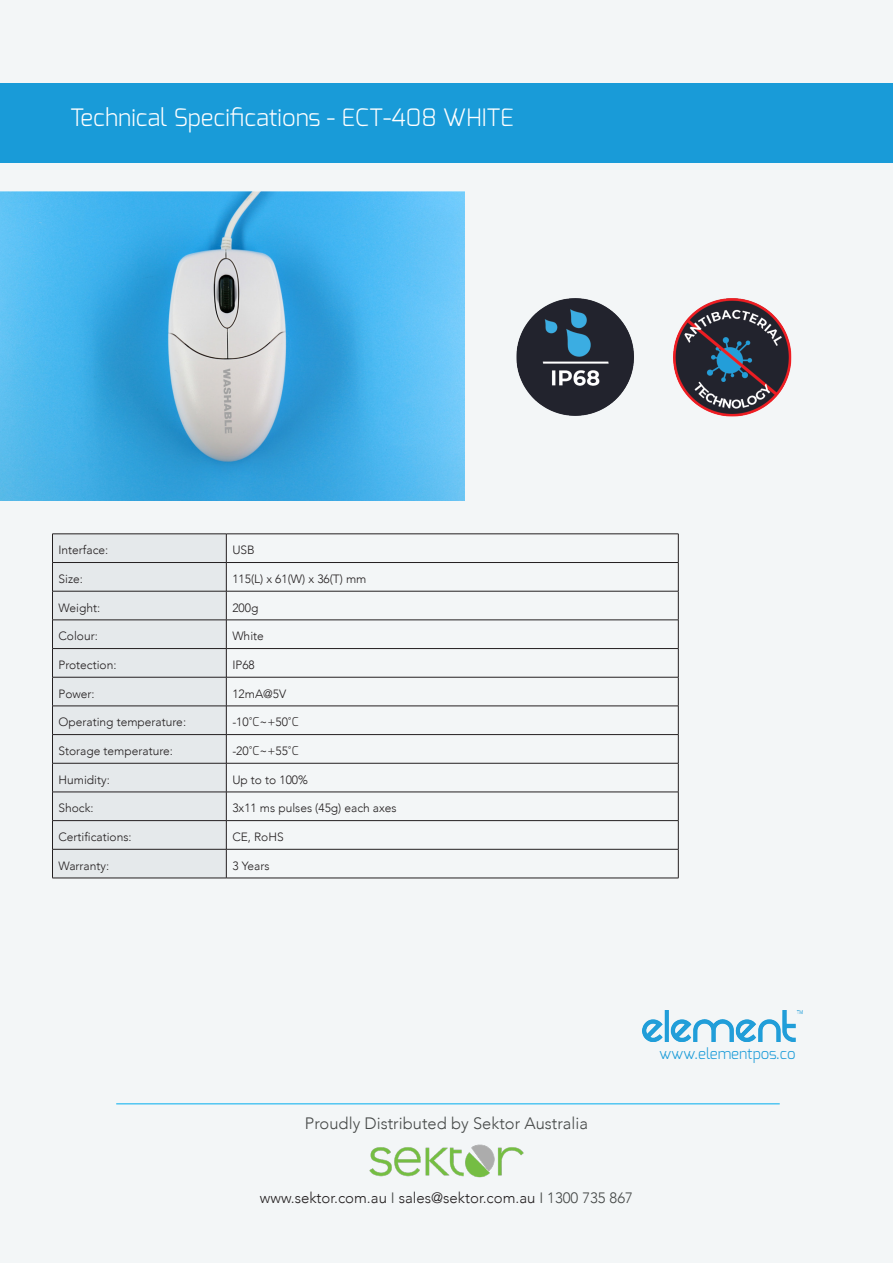
<style>
.page{position:relative;width:893px;height:1263px;background:#f3f6f7}
.page>*{position:absolute;margin:0;border:0;box-sizing:border-box;transform-origin:0 0}
.t1{font:300 24px "Exo";color:#fff}
.t2{font:300 16.5px "Avenir";color:#464948}
.t3{font:300 15px "Avenir";color:#231f20}
.t4{font:300 15px "Exo";letter-spacing:-.005em;color:#199bd8}
.t5{font:300 12px "Avenir";color:#231f20}
.s1{font-family:"Exo"}
.s2{color:#464948}
</style>
<div class="page">
<div style="left:0;top:83px;width:893px;height:79px;background:#199bd8"></div>
<div style="left:53px;top:535px;width:173px;height:343px;background:#e5e9eb"></div>
<hr style="left:52px;top:534px;width:174px;height:1px;background:#231f20">
<hr style="left:226px;top:534px;width:452px;height:1px;background:#231f20">
<hr style="left:52px;top:562px;width:174px;height:1px;background:#231f20">
<hr style="left:226px;top:562px;width:452px;height:1px;background:#231f20">
<hr style="left:52px;top:591px;width:174px;height:1px;background:#231f20">
<hr style="left:226px;top:591px;width:452px;height:1px;background:#231f20">
<hr style="left:52px;top:620px;width:174px;height:1px;background:#231f20">
<hr style="left:226px;top:620px;width:452px;height:1px;background:#231f20">
<hr style="left:52px;top:648px;width:174px;height:1px;background:#231f20">
<hr style="left:226px;top:648px;width:452px;height:1px;background:#231f20">
<hr style="left:52px;top:734px;width:174px;height:1px;background:#231f20">
<hr style="left:226px;top:734px;width:452px;height:1px;background:#231f20">
<hr style="left:52px;top:763px;width:174px;height:1px;background:#231f20">
<hr style="left:226px;top:763px;width:452px;height:1px;background:#231f20">
<hr style="left:52px;top:792px;width:174px;height:1px;background:#231f20">
<hr style="left:226px;top:792px;width:452px;height:1px;background:#231f20">
<hr style="left:52px;top:820px;width:174px;height:1px;background:#231f20">
<hr style="left:226px;top:820px;width:452px;height:1px;background:#231f20">
<hr style="left:52px;top:849px;width:174px;height:1px;background:#231f20">
<hr style="left:226px;top:849px;width:452px;height:1px;background:#231f20">
<hr style="left:52px;top:878px;width:174px;height:1px;background:#231f20">
<hr style="left:226px;top:878px;width:452px;height:1px;background:#231f20">
<hr style="left:52px;top:677px;width:174px;height:1px;background:#231f20">
<hr style="left:226px;top:677px;width:452px;height:1px;background:#231f20">
<hr style="left:52px;top:706px;width:174px;height:1px;background:#231f20">
<svg style="left:52px;top:535px;width:1px;height:343px"></svg>
<hr style="left:226px;top:706px;width:452px;height:1px;background:#231f20">
<svg style="left:226px;top:534px;width:1px;height:344px"></svg>
<svg style="left:678px;top:534px;width:1px;height:344px"></svg>
<img style="left:642px;top:1010px;width:161px;height:32px">
<hr style="left:116px;top:1103px;width:664px;height:1px;background:#00aeef">
<img style="left:369px;top:1144px;width:155px;height:34px">
<img style="left:0;top:191px;width:465px;height:310px">
<img style="left:516px;top:298px;width:118px;height:118px">
<img style="left:673px;top:298px;width:119px;height:119px">
<p class="t1" style="left:70px;top:102px;width:445px">Technical Specifications - ECT-408 WHITE</p>
<p class="t5" style="left:59px;top:543px;width:51px">Interface:</p>
<p class="t5" style="left:232px;top:543px;width:24px">USB</p>
<p class="t5" style="left:59px;top:572px;width:26px">Size:</p>
<p class="t5" style="left:232px;top:572px;width:136px">115(L) x 61(W) x 36(T) mm</p>
<p class="t5" style="left:59px;top:600px;width:43px">Weight:</p>
<p class="t5" style="left:232px;top:600px;width:28px">200g</p>
<p class="t5" style="left:59px;top:629px;width:41px">Colour:</p>
<p class="t5" style="left:232px;top:629px;width:33px">White</p>
<p class="t5" style="left:59px;top:658px;width:60px">Protection:</p>
<p class="t5" style="left:232px;top:658px;width:24px">IP68</p>
<p class="t5" style="left:59px;top:686px;width:38px">Power:</p>
<p class="t5" style="left:232px;top:686px;width:55px">12mA@5V</p>
<p class="t5" style="left:59px;top:715px;width:129px">Operating temperature:</p>
<p class="t5" style="left:232px;top:715px;width:68px">-10<span class="s1">°C</span>~+50<span class="s1">°C</span></p>
<p class="t5" style="left:59px;top:744px;width:116px">Storage temperature:</p>
<p class="t5" style="left:232px;top:744px;width:68px">-20<span class="s1">°C</span>~+55<span class="s1">°C</span></p>
<p class="t5" style="left:59px;top:772px;width:53px">Humidity:</p>
<p class="t5" style="left:232px;top:772px;width:77px">Up to to 100%</p>
<p class="t5" style="left:59px;top:801px;width:37px">Shock:</p>
<p class="t5" style="left:232px;top:801px;width:166px">3x11 ms pulses (45g) each axes</p>
<p class="t5" style="left:59px;top:830px;width:75px">Certifications:</p>
<p class="t5" style="left:232px;top:830px;width:53px">CE, RoHS</p>
<p class="t5" style="left:59px;top:858px;width:52px">Warranty:</p>
<p class="t5" style="left:232px;top:858px;width:39px">3 Years</p>
<p class="t2" style="left:305px;top:1114px;width:285px">Proudly Distributed by Sektor Australia</p>
<p class="t3" style="left:260px;top:1189px;width:375px">www.sektor.com.au <span class="s2">I</span> sales@sektor.com.au <span class="s2">I 1300 735 867</span></p>
<p class="t4" style="left:659px;top:1044px;width:138px">www.elementpos.co</p>
</div>
